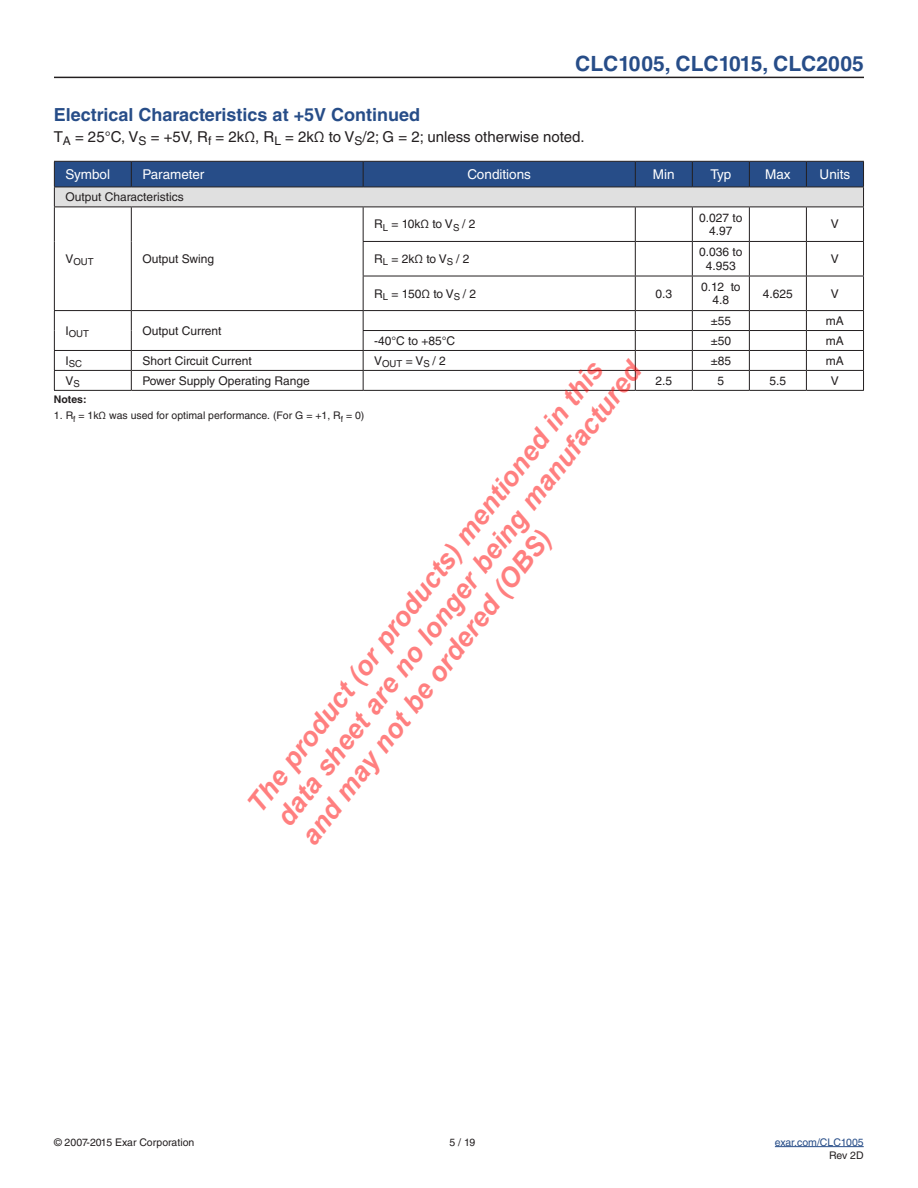
<style>
.page{position:relative;width:918px;height:1188px;background:#fff}
.page>*{position:absolute;margin:0;border:0;box-sizing:border-box;transform-origin:0 0}
.t1{font:italic 700 27px/31.2px "Arial";color:rgb(255 0 0/.5)}
.t2{font:700 21px "Helvetica LT Std";color:#274d88}
.t3{font:700 18px "Helvetica LT Std";color:#274d88}
.t4{font:15px "Helvetica LT Std";color:#231f20}
.t5{font:13.5px "Helvetica LT Std";color:#fff}
.t6{font:12px/13.5px "Helvetica LT Std";color:#231f20;text-align:center}
.t7{font:10.5px "Helvetica LT Std";color:#231f20}
.t8{font:10.5px "Helvetica LT Std";color:#274d88}
.t9{font:700 10.5px "Helvetica LT Std";color:#231f20}
.t10{font:9.6px "Helvetica LT Std";color:#231f20}
</style>
<div class="page">
<hr style="left:775px;top:1146px;width:89px;height:1px;background:#274d88">
<hr style="left:635px;top:207px;width:1px;height:34px;background:#231f20">
<hr style="left:692px;top:207px;width:1px;height:34px;background:#231f20">
<hr style="left:749px;top:207px;width:1px;height:34px;background:#231f20">
<hr style="left:806px;top:207px;width:1px;height:34px;background:#231f20">
<hr style="left:635px;top:242px;width:1px;height:34px;background:#231f20">
<hr style="left:692px;top:242px;width:1px;height:34px;background:#231f20">
<hr style="left:749px;top:242px;width:1px;height:34px;background:#231f20">
<hr style="left:806px;top:242px;width:1px;height:34px;background:#231f20">
<hr style="left:363px;top:276px;width:272px;height:1px;background:#231f20">
<hr style="left:635px;top:276px;width:57px;height:1px;background:#231f20">
<hr style="left:635px;top:276px;width:1px;height:34px;background:#231f20">
<hr style="left:692px;top:276px;width:57px;height:1px;background:#231f20">
<hr style="left:692px;top:276px;width:1px;height:34px;background:#231f20">
<hr style="left:749px;top:276px;width:57px;height:1px;background:#231f20">
<hr style="left:749px;top:276px;width:1px;height:34px;background:#231f20">
<hr style="left:806px;top:276px;width:58px;height:1px;background:#231f20">
<hr style="left:806px;top:276px;width:1px;height:34px;background:#231f20">
<hr style="left:635px;top:330px;width:57px;height:1px;background:#231f20">
<hr style="left:692px;top:330px;width:57px;height:1px;background:#231f20">
<hr style="left:749px;top:330px;width:57px;height:1px;background:#231f20">
<hr style="left:806px;top:330px;width:58px;height:1px;background:#231f20">
<hr style="left:635px;top:350px;width:57px;height:1px;background:#231f20">
<hr style="left:692px;top:350px;width:57px;height:1px;background:#231f20">
<hr style="left:749px;top:350px;width:57px;height:1px;background:#231f20">
<hr style="left:806px;top:350px;width:58px;height:1px;background:#231f20">
<hr style="left:54px;top:370px;width:77px;height:1px;background:#231f20">
<hr style="left:131px;top:370px;width:232px;height:1px;background:#231f20">
<hr style="left:635px;top:370px;width:57px;height:1px;background:#231f20">
<svg style="left:635px;top:311px;width:1px;height:79px"></svg>
<hr style="left:692px;top:370px;width:57px;height:1px;background:#231f20">
<svg style="left:692px;top:311px;width:1px;height:79px"></svg>
<hr style="left:749px;top:370px;width:57px;height:1px;background:#231f20">
<svg style="left:749px;top:311px;width:1px;height:79px"></svg>
<hr style="left:806px;top:370px;width:58px;height:1px;background:#231f20">
<svg style="left:806px;top:311px;width:1px;height:79px"></svg>
<hr style="left:863px;top:207px;width:1px;height:34px;background:#231f20">
<hr style="left:863px;top:242px;width:1px;height:34px;background:#231f20">
<hr style="left:863px;top:276px;width:1px;height:34px;background:#231f20">
<svg style="left:863px;top:311px;width:1px;height:79px"></svg>
<hr style="left:363px;top:310px;width:272px;height:1px;background:#231f20">
<hr style="left:363px;top:330px;width:272px;height:1px;background:#231f20">
<hr style="left:363px;top:350px;width:272px;height:1px;background:#231f20">
<hr style="left:363px;top:370px;width:272px;height:1px;background:#231f20">
<svg style="left:54px;top:161px;width:810px;height:46px;background:#7286a5"></svg>
<hr style="left:635px;top:207px;width:57px;height:1px;background:#231f20">
<hr style="left:692px;top:207px;width:57px;height:1px;background:#231f20">
<hr style="left:749px;top:207px;width:57px;height:1px;background:#231f20">
<hr style="left:806px;top:207px;width:58px;height:1px;background:#231f20">
<hr style="left:635px;top:241px;width:57px;height:1px;background:#231f20">
<hr style="left:692px;top:241px;width:57px;height:1px;background:#231f20">
<hr style="left:749px;top:241px;width:57px;height:1px;background:#231f20">
<hr style="left:806px;top:241px;width:58px;height:1px;background:#231f20">
<hr style="left:635px;top:310px;width:57px;height:1px;background:#231f20">
<hr style="left:692px;top:310px;width:57px;height:1px;background:#231f20">
<hr style="left:749px;top:310px;width:57px;height:1px;background:#231f20">
<hr style="left:806px;top:310px;width:58px;height:1px;background:#231f20">
<hr style="left:635px;top:390px;width:57px;height:1px;background:#231f20">
<hr style="left:692px;top:390px;width:57px;height:1px;background:#231f20">
<hr style="left:749px;top:390px;width:57px;height:1px;background:#231f20">
<hr style="left:806px;top:390px;width:58px;height:1px;background:#231f20">
<hr style="left:363px;top:207px;width:272px;height:1px;background:#231f20">
<hr style="left:363px;top:241px;width:272px;height:1px;background:#231f20">
<hr style="left:54px;top:390px;width:77px;height:1px;background:#231f20">
<hr style="left:131px;top:390px;width:232px;height:1px;background:#231f20">
<hr style="left:363px;top:390px;width:272px;height:1px;background:#231f20">
<hr style="left:54px;top:207px;width:77px;height:1px;background:#231f20">
<hr style="left:54px;top:207px;width:1px;height:34px;background:#231f20">
<hr style="left:54px;top:241px;width:1px;height:35px;background:#231f20">
<hr style="left:54px;top:276px;width:1px;height:34px;background:#231f20">
<hr style="left:131px;top:207px;width:232px;height:1px;background:#231f20">
<hr style="left:131px;top:207px;width:1px;height:34px;background:#231f20">
<hr style="left:363px;top:207px;width:1px;height:34px;background:#231f20">
<hr style="left:131px;top:241px;width:1px;height:35px;background:#231f20">
<hr style="left:363px;top:242px;width:1px;height:34px;background:#231f20">
<hr style="left:131px;top:276px;width:1px;height:34px;background:#231f20">
<hr style="left:363px;top:276px;width:1px;height:34px;background:#231f20">
<hr style="left:54px;top:310px;width:77px;height:1px;background:#231f20">
<svg style="left:54px;top:311px;width:1px;height:79px"></svg>
<hr style="left:54px;top:350px;width:77px;height:1px;background:#231f20">
<hr style="left:131px;top:310px;width:232px;height:1px;background:#231f20">
<svg style="left:131px;top:311px;width:1px;height:79px"></svg>
<svg style="left:363px;top:311px;width:1px;height:79px"></svg>
<hr style="left:131px;top:350px;width:232px;height:1px;background:#231f20">
<hr style="left:54px;top:77px;width:810px;height:1px;background:#231f20">
<h2 class="t2" style="left:575px;top:50px;width:290px">CLC1005, CLC1015, CLC2005</h2>
<h3 class="t3" style="left:54px;top:104px;width:368px">Electrical Characteristics at +5V Continued</h3>
<p class="t4" style="left:54px;top:128px;width:532px">T<sub>A</sub> = 25°C, V<sub>S</sub> = +5V, R<sub>f</sub> = 2kΩ, R<sub>L</sub> = 2kΩ to V<sub>S</sub>/2; G = 2; unless otherwise noted.</p>
<p class="t5" style="left:65px;top:166px;width:46px">Symbol</p>
<p class="t5" style="left:142px;top:166px;width:64px">Parameter</p>
<p class="t5" style="left:467px;top:166px;width:65px">Conditions</p>
<p class="t5" style="left:653px;top:166px;width:23px">Min</p>
<p class="t5" style="left:710px;top:166px;width:22px">Typ</p>
<p class="t5" style="left:765px;top:166px;width:27px">Max</p>
<p class="t5" style="left:820px;top:166px;width:32px">Units</p>
<p class="t6" style="left:65px;top:190px;width:120px">Output Characteristics</p>
<p class="t10" style="left:65px;top:257px;width:30px"><sup>V</sup>OUT</p>
<p class="t6" style="left:142px;top:252px;width:73px">Output Swing</p>
<p class="t10" style="left:65px;top:328px;width:25px"><sup>I</sup>OUT</p>
<p class="t6" style="left:142px;top:324px;width:81px">Output Current</p>
<p class="t6" style="left:374px;top:217px;width:103px">R<sub>L</sub> = 10kΩ to V<sub>S</sub> / 2</p>
<p class="t6" style="left:699px;top:211px;width:45px">0.027 to<br>4.97</p>
<p class="t6" style="left:831px;top:217px;width:10px">V</p>
<p class="t6" style="left:374px;top:252px;width:97px">R<sub>L</sub> = 2kΩ to V<sub>S</sub> / 2</p>
<p class="t6" style="left:699px;top:245px;width:45px">0.036 to<br>4.953</p>
<p class="t6" style="left:831px;top:252px;width:10px">V</p>
<p class="t6" style="left:374px;top:287px;width:104px">R<sub>L</sub> = 150Ω to V<sub>S</sub> / 2</p>
<p class="t6" style="left:655px;top:287px;width:18px">0.3</p>
<p class="t6" style="left:701px;top:280px;width:41px">0.12 to<br>4.8</p>
<p class="t6" style="left:763px;top:287px;width:32px">4.625</p>
<p class="t6" style="left:831px;top:287px;width:10px">V</p>
<p class="t6" style="left:711px;top:314px;width:22px">±55</p>
<p class="t6" style="left:826px;top:314px;width:19px">mA</p>
<p class="t6" style="left:374px;top:334px;width:83px">-40°C to +85°C</p>
<p class="t6" style="left:711px;top:334px;width:22px">±50</p>
<p class="t6" style="left:826px;top:334px;width:19px">mA</p>
<p class="t10" style="left:65px;top:358px;width:18px"><sup>I</sup>SC</p>
<p class="t6" style="left:142px;top:354px;width:111px">Short Circuit Current</p>
<p class="t6" style="left:374px;top:354px;width:73px">V<sub>OUT</sub> = V<sub>S</sub> / 2</p>
<p class="t6" style="left:711px;top:354px;width:22px">±85</p>
<p class="t6" style="left:826px;top:354px;width:19px">mA</p>
<p class="t6" style="left:65px;top:374px;width:16px">V<sub>S</sub></p>
<p class="t6" style="left:142px;top:374px;width:169px">Power Supply Operating Range</p>
<p class="t6" style="left:655px;top:374px;width:18px">2.5</p>
<p class="t6" style="left:718px;top:374px;width:8px">5</p>
<p class="t6" style="left:770px;top:374px;width:18px">5.5</p>
<p class="t6" style="left:831px;top:374px;width:10px">V</p>
<p class="t9" style="left:54px;top:393px;width:34px">Notes:</p>
<p class="t7" style="left:54px;top:410px;width:312px">1. R<sub>f</sub> = 1kΩ was used for optimal performance. (For G = +1, R<sub>f</sub> = 0)</p>
<h1 class="t1" style="left:240px;top:799px;width:587px;rotate:-52deg">The product (or products) mentioned in this data sheet are no longer being manufactured and may not be ordered (OBS)</h1>
<p class="t7" style="left:54px;top:1136px;width:142px">© 2007-2015 Exar Corporation</p>
<p class="t7" style="left:450px;top:1136px;width:27px">5 / 19</p>
<p class="t8" style="left:775px;top:1136px;width:90px">exar.com/CLC1005</p>
<p class="t7" style="left:829px;top:1149px;width:36px">Rev 2D</p>
</div>
